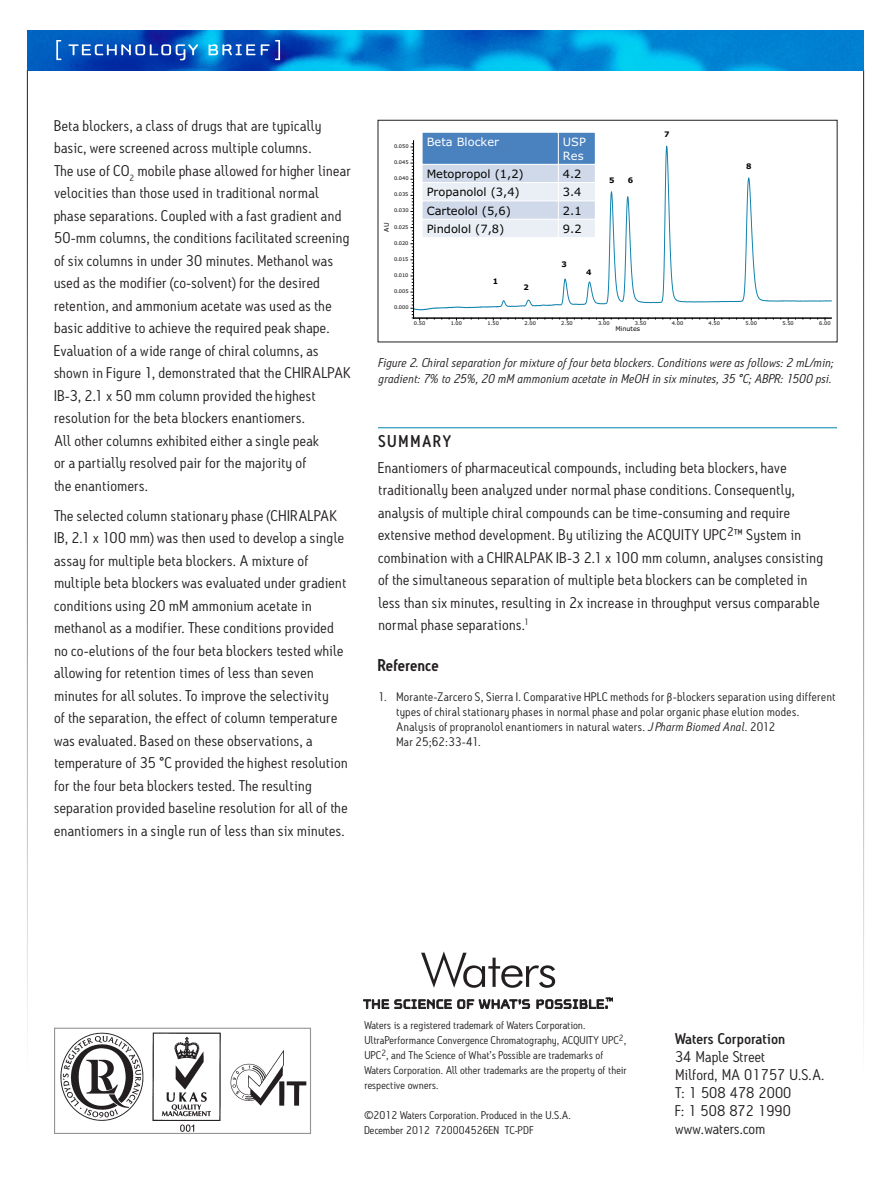
<style>
.page{position:relative;width:891px;height:1188px;background:#fff}
.page>*{position:absolute;margin:0;border:0;box-sizing:border-box;transform-origin:0 0}
.Reference_Header{font:600 16.5px "Antitled OT";letter-spacing:.01em;color:#231f20}
.Header_1__with_rule{font:500 16.5px "Antitled OT";letter-spacing:.105em;color:#231f20}
.Body{font:15px/22.5px "Antitled OT";letter-spacing:.02em;color:#231f20;scale:1.05 1}
.t1{font:500 15px "Antitled OT";letter-spacing:.01em;color:#231f20;scale:1.05 1}
.t2{font:italic 12.3px/15.8px "Antitled OT";letter-spacing:.02em;color:#231f20;scale:1.05 1}
.t3{font:12px/15px "Antitled OT";letter-spacing:.025em;color:#231f20;scale:1.05 1}
.t4{font:11.4px "Verdana";color:#040503}
.t5{font:11.4px/13.8px "Verdana";color:#fff}
.Boilerplate{font:10.8px/15px "Antitled OT";letter-spacing:.01em;color:#231f20;scale:1.05 1}
.t6{font:700 7.65px "Verdana";color:#040503}
.t7{font:6.3px "Verdana";color:#040503}
.t8{font:5.1px "Verdana";letter-spacing:.005em;color:#040503}
.s1{font-style:italic}
</style>
<div class="page">
<hr style="left:863px;top:70px;width:1px;height:1118px;background:#231f20">
<hr style="left:27px;top:70px;width:1px;height:1118px;background:#231f20">
<svg style="left:421px;top:951px;width:134px;height:37px"></svg>
<svg style="left:363px;top:999px;width:167px;height:10px"></svg>
<svg style="left:536px;top:998px;width:77px;height:11px"></svg>
<img style="left:60px;top:1032px;width:247px;height:100px">
<div style="left:54px;top:1028px;width:257px;height:106px;border:1px solid #939598"></div>
<img style="left:27px;top:31px;width:837px;height:39px">
<svg style="left:56px;top:40px;width:5px;height:20px"></svg>
<svg style="left:69px;top:44px;width:129px;height:16px;background:#3969c1"></svg>
<svg style="left:209px;top:40px;width:71px;height:20px"></svg>
<hr style="left:378px;top:427px;width:459px;height:1px;background:#0083ad">
<div style="left:422px;top:132px;width:136px;height:32px;background:#4a81bf"></div>
<div style="left:558px;top:132px;width:37px;height:32px;background:#4a81bf"></div>
<hr style="left:558px;top:132px;width:1px;height:106px;background:#fff">
<hr style="left:422px;top:132px;width:1px;height:106px;background:#fff">
<hr style="left:422px;top:132px;width:174px;height:1px;background:#fff">
<svg style="left:414px;top:141px;width:417px;height:170px"></svg>
<hr style="left:413px;top:141px;width:1px;height:177px;background:#040503">
<svg style="left:411px;top:143px;width:2px;height:176px"></svg>
<hr style="left:414px;top:318px;width:417px;height:1px;background:#040503">
<div style="left:378px;top:120px;width:460px;height:222px;border:1px solid #231f20"></div>
<p class="Body" style="left:54px;top:114px;width:284px">Beta blockers, a class of drugs that are typically basic, were screened across multiple columns.<br>The use of CO<sub>2</sub> mobile phase allowed for higher linear velocities than those used in traditional normal phase separations. Coupled with a fast gradient and 50-mm columns, the conditions facilitated screening of six columns in under 30 minutes. Methanol was used as the modifier (co-solvent) for the desired retention, and ammonium acetate was used as the basic additive to achieve the required peak shape.<br>Evaluation of a wide range of chiral columns, as shown in Figure 1, demonstrated that the CHIRALPAK IB-3, 2.1 x 50 mm column provided the highest resolution for the beta blockers enantiomers.<br>All other columns exhibited either a single peak<br>or a partially resolved pair for the majority of<br>the enantiomers.</p>
<p class="Body" style="left:54px;top:504px;width:281px">The selected column stationary phase (CHIRALPAK IB, 2.1 x 100 mm) was then used to develop a single assay for multiple beta blockers. A mixture of multiple beta blockers was evaluated under gradient conditions using 20 mM ammonium acetate in methanol as a modifier. These conditions provided no co-elutions of the four beta blockers tested while allowing for retention times of less than seven minutes for all solutes. To improve the selectivity<br>of the separation, the effect of column temperature was evaluated. Based on these observations, a temperature of 35 °C provided the highest resolution for the four beta blockers tested. The resulting separation provided baseline resolution for all of the enantiomers in a single run of less than six minutes.</p>
<p class="t8" style="left:394px;top:143px;width:16px">0.050</p>
<p class="t8" style="left:394px;top:159px;width:16px">0.045</p>
<p class="t8" style="left:394px;top:175px;width:16px">0.040</p>
<p class="t8" style="left:394px;top:191px;width:16px">0.035</p>
<p class="t8" style="left:394px;top:207px;width:16px">0.030</p>
<p class="t5" style="left:427px;top:135px;width:74px">Beta Blocker</p>
<p class="t5" style="left:563px;top:135px;width:25px">USP<br>Res</p>
<p class="t4" style="left:427px;top:166px;width:99px">Metopropol (1,2)</p>
<p class="t4" style="left:563px;top:166px;width:20px">4.2</p>
<p class="t4" style="left:427px;top:184px;width:95px">Propanolol (3,4)</p>
<p class="t4" style="left:563px;top:184px;width:20px">3.4</p>
<p class="t4" style="left:427px;top:203px;width:86px">Carteolol (5,6)</p>
<p class="t4" style="left:563px;top:203px;width:20px">2.1</p>
<p class="t7" style="left:382px;top:232px;width:10px;rotate:-90deg">AU</p>
<p class="t4" style="left:427px;top:221px;width:79px">Pindolol (7,8)</p>
<p class="t4" style="left:563px;top:221px;width:20px">9.2</p>
<p class="t8" style="left:394px;top:223px;width:16px">0.025</p>
<p class="t8" style="left:394px;top:239px;width:16px">0.020</p>
<p class="t8" style="left:394px;top:255px;width:16px">0.015</p>
<p class="t8" style="left:394px;top:272px;width:16px">0.010</p>
<p class="t8" style="left:394px;top:288px;width:16px">0.005</p>
<p class="t8" style="left:394px;top:304px;width:16px">0.000</p>
<p class="t6" style="left:493px;top:275px;width:7px">1</p>
<p class="t6" style="left:523px;top:282px;width:7px">2</p>
<p class="t6" style="left:562px;top:259px;width:7px">3</p>
<p class="t6" style="left:586px;top:266px;width:7px">4</p>
<p class="t6" style="left:609px;top:175px;width:7px">5</p>
<p class="t6" style="left:628px;top:175px;width:7px">6</p>
<p class="t6" style="left:664px;top:129px;width:7px">7</p>
<p class="t6" style="left:746px;top:160px;width:7px">8</p>
<p class="t8" style="left:414px;top:320px;width:13px">0.50</p>
<p class="t8" style="left:451px;top:320px;width:13px">1.00</p>
<p class="t8" style="left:488px;top:320px;width:13px">1.50</p>
<p class="t8" style="left:524px;top:320px;width:13px">2.00</p>
<p class="t8" style="left:561px;top:320px;width:13px">2.50</p>
<p class="t8" style="left:598px;top:320px;width:13px">3.00</p>
<p class="t8" style="left:635px;top:320px;width:13px">3.50</p>
<p class="t8" style="left:672px;top:320px;width:13px">4.00</p>
<p class="t8" style="left:709px;top:320px;width:13px">4.50</p>
<p class="t8" style="left:746px;top:320px;width:13px">5.00</p>
<p class="t8" style="left:782px;top:320px;width:13px">5.50</p>
<p class="t8" style="left:819px;top:320px;width:13px">6.00</p>
<p class="t7" style="left:615px;top:324px;width:26px">Minutes</p>
<p class="t2" style="left:379px;top:355px;width:435px">Figure 2. Chiral separation for mixture of four beta blockers. Conditions were as follows: 2 mL/min; gradient: 7% to 25%, 20 mM ammonium acetate in MeOH in six minutes, 35 °C; ABPR: 1500 psi.</p>
<p class="Header_1__with_rule" style="left:378px;top:431px;width:75px">SUMMARY</p>
<p class="Body" style="left:378px;top:456px;width:426px">Enantiomers of pharmaceutical compounds, including beta blockers, have traditionally been analyzed under normal phase conditions. Consequently, analysis of multiple chiral compounds can be time-consuming and require extensive method development. By utilizing the ACQUITY UPC<sup>2</sup>™ System in combination with a CHIRALPAK IB-3 2.1 x 100 mm column, analyses consisting of the simultaneous separation of multiple beta blockers can be completed in less than six minutes, resulting in 2x increase in throughput versus comparable normal phase separations.<sup>1</sup></p>
<p class="Reference_Header" style="left:378px;top:655px;width:62px">Reference</p>
<p class="t3" style="left:396px;top:689px;width:420px;text-indent:-18px">1. Morante-Zarcero S, Sierra I. Comparative HPLC methods for β-blockers separation using different types of chiral stationary phases in normal phase and polar organic phase elution modes.<br>Analysis of propranolol enantiomers in natural waters. <span class="s1">J Pharm Biomed Anal</span>. 2012<br>Mar 25;62:33-41.</p>
<p class="Boilerplate" style="left:364px;top:1018px;width:251px">Waters is a registered trademark of Waters Corporation.<br>UltraPerformance Convergence Chromatography, ACQUITY UPC<sup>2</sup>, UPC<sup>2</sup>, and The Science of What’s Possible are trademarks of Waters Corporation. All other trademarks are the property of their respective owners.</p>
<p class="Boilerplate" style="left:364px;top:1108px;width:198px">©2012 Waters Corporation. Produced in the U.S.A.</p>
<p class="Boilerplate" style="left:364px;top:1123px;width:162px">December 2012 720004526EN TC-PDF</p>
<p class="t1" style="left:675px;top:1030px;width:106px">Waters Corporation</p>
<p class="Body" style="left:675px;top:1048px;width:144px;line-height:18px">34 Maple Street<br>Milford, MA 01757 U.S.A.<br>T: 1 508 478 2000<br>F: 1 508 872 1990 www.waters.com</p>
</div>
